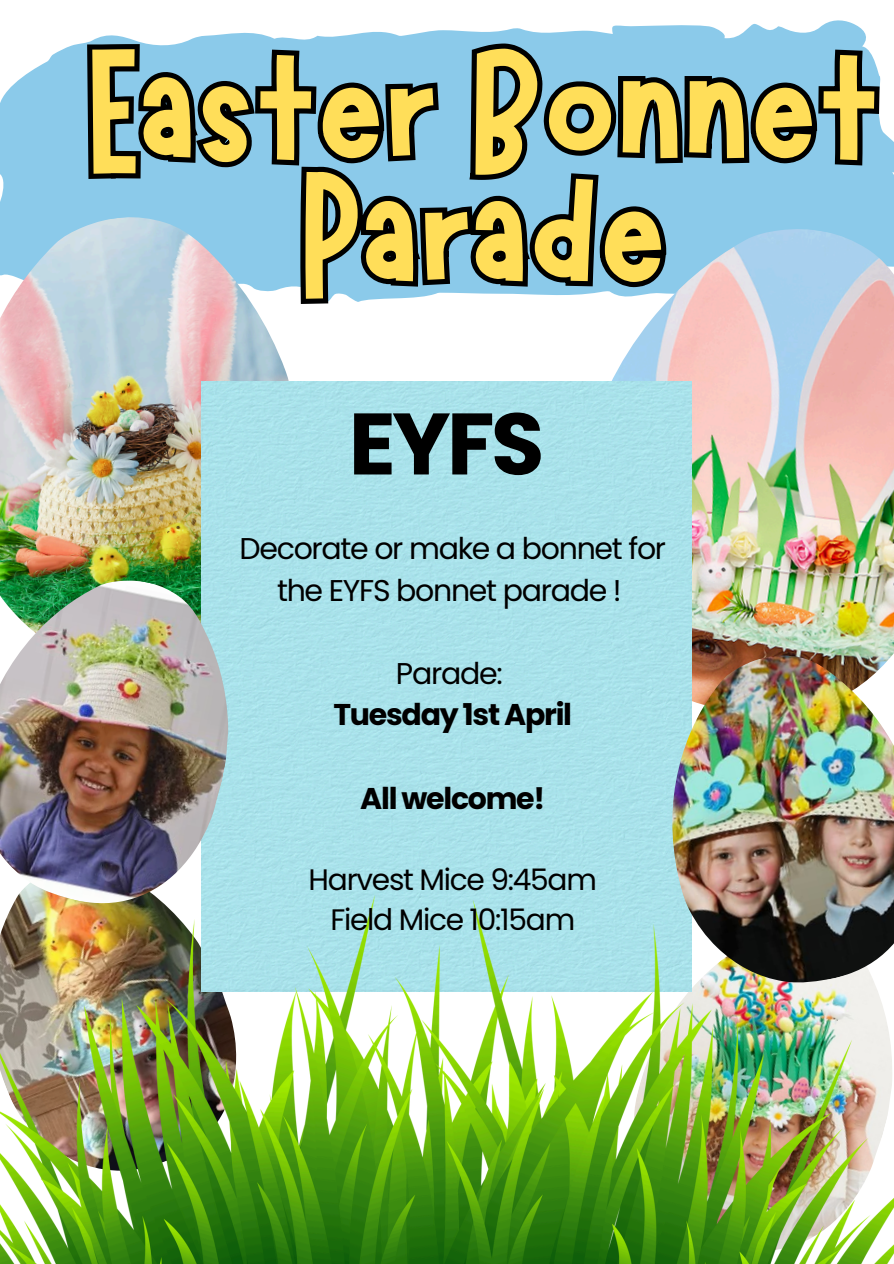
<style>
.page{position:relative;width:894px;height:1264px;background:#fff}
.page>*{position:absolute;margin:0;border:0;box-sizing:border-box;transform-origin:0 0}
.t1{font:178.2px "Marykate";letter-spacing:-.015em;color:#ffde59}
.t2{font:700 87px "Poppins";color:#000}
.t3{font:30px/41.7px "Poppins";letter-spacing:-.04em;color:#000;text-align:center}
.t4{font:700 30px "Poppins";letter-spacing:-.04em;color:#000}
.t5{font:29.55px "Poppins";letter-spacing:-.04em;color:#000}
</style>
<div class="page">
<svg style="left:0;top:20px;width:893px;height:206px;fill:#8bcaea"></svg>
<img style="left:0;top:214px;width:295px;height:365px">
<img style="left:612px;top:226px;width:281px;height:427px">
<div style="left:202px;top:381px;width:489px;height:514px;background:#a9e1eb"></div>
<img style="left:669px;top:653px;width:224px;height:242px">
<img style="left:0;top:579px;width:228px;height:316px">
<img style="left:0;top:895px;width:893px;height:368px">
<svg style="left:82px;top:37px;width:802px;height:149px;background:#598093"></svg>
<svg style="left:295px;top:161px;width:377px;height:148px;background:#628495"></svg>
<p class="t1" style="left:85px;top:-4px;width:797px">Easter Bonnet</p>
<p class="t1" style="left:298px;top:120px;width:371px">Parade</p>
<p class="t2" style="left:348px;top:383px;width:197px">EYFS</p>
<p class="t3" style="left:239px;top:527px;width:428px">Decorate or make a bonnet for the EYFS bonnet parade !</p>
<p class="t3" style="left:396px;top:652px;width:108px">Parade:</p>
<h3 class="t4" style="left:333px;top:694px;width:240px">Tuesday 1st April</h3>
<p class="t4" style="left:360px;top:777px;width:186px">All welcome!</p>
<p class="t5" style="left:308px;top:858px;width:290px">Harvest Mice 9:45am</p>
<p class="t5" style="left:330px;top:899px;width:246px">Field Mice 10:15am</p>
</div>
